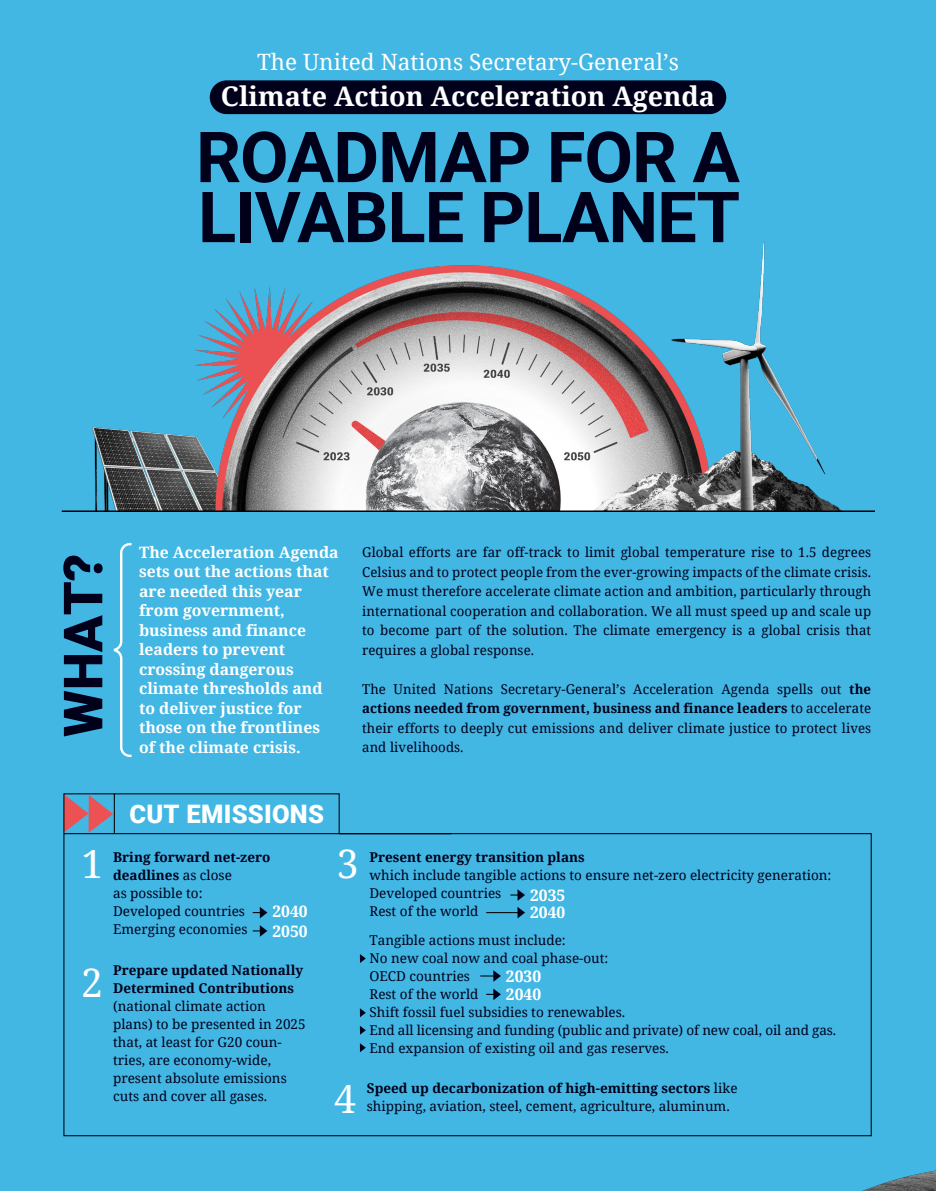
<style>
.page{position:relative;width:936px;height:1191px;background:#fff}
.page>*{position:absolute;margin:0;border:0;box-sizing:border-box;transform-origin:0 0}
.t1{font:700 70.5px/60px "Roboto";letter-spacing:-.015em;color:#00001b}
.t2{font:900 54px "Roboto";color:#00001b}
.t3{font:39px "Noto Serif";color:#fff}
.t4{font:700 27px "Noto Serif";color:#fff}
.t5{font:900 25.5px "Roboto";letter-spacing:.01em;color:#fff}
.t6{font:22.5px "Noto Serif";color:#fff}
.t7{font:700 15.75px/19.5px "Noto Serif";color:#fff}
.t8{font:13.5px/18px "Noto Serif";color:#00001b}
.t9{font:700 13.5px/18px "Noto Serif";color:#00001b}
.s1{font-weight:700}
</style>
<div class="page">
<div style="left:0;top:0;width:935px;height:1191px;background:#42b7e4"></div>
<img style="left:621px;top:1136px;width:314px;height:55px">
<img style="left:92px;top:241px;width:749px;height:269px">
<svg style="left:113px;top:543px;width:19px;height:214px"></svg>
<svg style="left:63px;top:793px;width:809px;height:343px"></svg>
<div style="left:210px;top:80px;width:516px;height:34px;background:#00001b;border-radius:17px"></div>
<hr style="left:62px;top:510px;width:812px;height:2px;background:#000">
<svg style="left:360px;top:954px;width:6px;height:9px"></svg>
<svg style="left:360px;top:1008px;width:6px;height:9px"></svg>
<svg style="left:360px;top:1025px;width:6px;height:9px"></svg>
<svg style="left:360px;top:1043px;width:6px;height:9px"></svg>
<h3 class="t6" style="left:257px;top:46px;width:423px">The United Nations Secretary-General’s</h3>
<h3 class="t4" style="left:221px;top:78px;width:495px">Climate Action Acceleration Agenda</h3>
<h1 class="t1" style="left:196px;top:124px;width:545px">ROADMAP FOR A<br>LIVABLE PLANET</h1>
<h2 class="t2" style="left:45px;top:737px;width:185px;rotate:-90deg">WHAT?</h2>
<p class="t7" style="left:139px;top:542px;width:201px">The Acceleration Agenda sets out the actions that are needed this year from government, business and finance leaders to prevent crossing dangerous climate thresholds and to deliver justice for those on the frontlines of the climate crisis.</p>
<p class="t8" style="left:362px;top:542px;width:510px;line-height:19.5px;text-align:justify">Global efforts are far off-track to limit global temperature rise to 1.5 degrees Celsius and to protect people from the ever-growing impacts of the climate crisis.<br>We must therefore accelerate climate action and ambition, particularly through international cooperation and collaboration. We all must speed up and scale up to become part of the solution. The climate emergency is a global crisis that requires a global response.</p>
<p class="t8" style="left:362px;top:678px;width:510px;line-height:19.5px;text-align:justify">The United Nations Secretary-General’s Acceleration Agenda spells out <span class="s1">the actions needed from government, business and finance leaders</span> to accelerate their efforts to deeply cut emissions and deliver climate justice to protect lives and livelihoods.</p>
<h3 class="t5" style="left:129px;top:796px;width:196px">CUT EMISSIONS</h3>
<h3 class="t3" style="left:81px;top:837px;width:23px">1</h3>
<p class="t8" style="left:113px;top:848px;width:159px"><span class="s1">Bring forward net-zero deadlines</span> as close<br>as possible to:<br>Developed countries<br>Emerging economies</p>
<p class="t7" style="left:272px;top:901px;width:37px">2040<br>2050</p>
<h3 class="t3" style="left:81px;top:955px;width:23px">2</h3>
<p class="t9" style="left:113px;top:961px;width:192px">Prepare updated Nationally<br>Determined Contributions</p>
<p class="t8" style="left:113px;top:997px;width:194px">(national climate action plans) to be presented in 2025 that, at least for G20 coun&shy;tries, are economy-wide, present absolute emissions cuts and cover all gases.</p>
<h3 class="t3" style="left:337px;top:837px;width:23px">3</h3>
<p class="t9" style="left:369px;top:848px;width:217px">Present energy transition plans</p>
<p class="t8" style="left:369px;top:866px;width:463px">which include tangible actions to ensure net-zero electricity generation:<br>Developed countries<br>Rest of the world</p>
<p class="t8" style="left:369px;top:930px;width:468px">Tangible actions must include:<br>No new coal now and coal phase-out:<br>OECD countries<br>Rest of the world<br>Shift fossil fuel subsidies to renewables.<br>End all licensing and funding (public and private) of new coal, oil and gas.<br>End expansion of existing oil and gas reserves.</p>
<p class="t7" style="left:530px;top:885px;width:37px;line-height:17.5px">2035<br>2040</p>
<p class="t7" style="left:506px;top:965px;width:37px">2030</p>
<p class="t7" style="left:506px;top:984px;width:37px">2040</p>
<h3 class="t3" style="left:334px;top:1072px;width:23px">4</h3>
<p class="t8" style="left:367px;top:1078px;width:372px"><span class="s1">Speed up decarbonization of high-emitting sectors</span> like shipping, aviation, steel, cement, agriculture, aluminum.</p>
</div>
